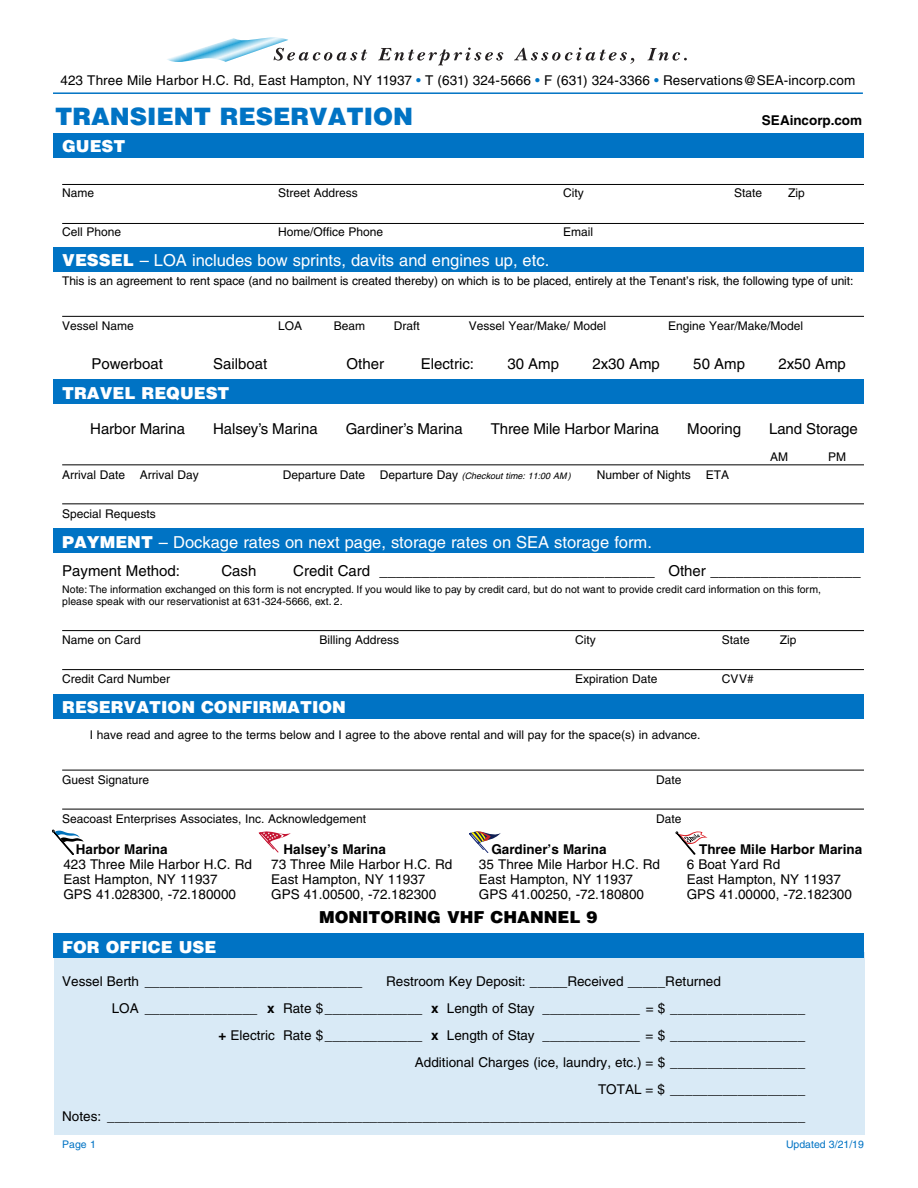
<style>
.page{position:relative;width:918px;height:1188px;background:#fff}
.page>*{position:absolute;margin:0;border:0;box-sizing:border-box;transform-origin:0 0}
.t1{font:900 24px "Helvetica";color:#0073c4}
.t2{font:16.5px "Helvetica";color:#fff}
.t3{font:900 16.5px "Helvetica";color:#fff}
.t4{font:900 16.5px "Helvetica";color:#000}
.t5{font:15px "Helvetica";color:#000}
.t6{font:13.5px/15px "Helvetica";color:#000}
.t7{font:700 13.5px "Helvetica";color:#000}
.t8{font:12px "Helvetica";color:#000}
.t9{font:10.5px/12.6px "Helvetica";color:#000}
.t10{font:10.5px "Helvetica";color:#0073c4}
.s1{color:#0073c4}
.s2{font-weight:900}
.s3{font-style:italic;font-size:9px}
.s4{color:#fff}
.s5{font-weight:700}
</style>
<div class="page">
<svg style="left:676px;top:831px;width:31px;height:23px"></svg>
<svg style="left:469px;top:831px;width:32px;height:22px"></svg>
<svg style="left:259px;top:831px;width:32px;height:21px"></svg>
<svg style="left:52px;top:830px;width:32px;height:25px"></svg>
<div style="left:54px;top:952px;width:810px;height:183px;background:#d9eaf6"></div>
<div style="left:54px;top:133px;width:810px;height:24px;background:#0073c4"></div>
<div style="left:54px;top:247px;width:810px;height:25px;background:#0073c4"></div>
<div style="left:54px;top:379px;width:810px;height:25px;background:#0073c4"></div>
<div style="left:54px;top:528px;width:810px;height:25px;background:#0073c4"></div>
<div style="left:54px;top:694px;width:810px;height:25px;background:#0073c4"></div>
<div style="left:54px;top:933px;width:810px;height:25px;background:#0073c4"></div>
<hr style="left:62px;top:184px;width:802px;height:1px;background:#000">
<hr style="left:62px;top:223px;width:802px;height:1px;background:#000">
<hr style="left:62px;top:316px;width:802px;height:1px;background:#000">
<hr style="left:62px;top:464px;width:802px;height:1px;background:#000">
<hr style="left:62px;top:503px;width:802px;height:1px;background:#000">
<hr style="left:62px;top:630px;width:802px;height:1px;background:#000">
<hr style="left:62px;top:669px;width:802px;height:1px;background:#000">
<hr style="left:62px;top:770px;width:802px;height:1px;background:#000">
<hr style="left:62px;top:809px;width:802px;height:1px;background:#000">
<hr style="left:53px;top:92px;width:810px;height:2px;background:#0073c4">
<svg style="left:167px;top:37px;width:200px;height:25px"></svg>
<svg style="left:378px;top:48px;width:125px;height:17px"></svg>
<svg style="left:514px;top:48px;width:120px;height:16px"></svg>
<svg style="left:647px;top:48px;width:40px;height:13px"></svg>
<p class="t6" style="left:61px;top:73px;width:796px">423 Three Mile Harbor H.C. Rd, East Hampton, NY 11937 <span class="s1">•</span> T (631) 324-5666 <span class="s1">•</span> F (631) 324-3366 <span class="s1">•</span> Reservations@SEA-incorp.com</p>
<h1 class="t1" style="left:55px;top:101px;width:360px">TRANSIENT RESERVATION</h1>
<p class="t7" style="left:762px;top:112px;width:102px">SEAincorp.com</p>
<p class="t3" style="left:62px;top:135px;width:65px">GUEST</p>
<p class="t8" style="left:62px;top:186px;width:34px">Name</p>
<p class="t8" style="left:278px;top:186px;width:81px">Street Address</p>
<p class="t8" style="left:563px;top:186px;width:22px">City</p>
<p class="t8" style="left:734px;top:186px;width:30px">State</p>
<p class="t8" style="left:788px;top:186px;width:18px">Zip</p>
<p class="t8" style="left:62px;top:225px;width:61px">Cell Phone</p>
<p class="t8" style="left:278px;top:225px;width:107px">Home/Office Phone</p>
<p class="t8" style="left:563px;top:225px;width:31px">Email</p>
<p class="t2" style="left:62px;top:250px;width:489px"><span class="s2">VESSEL</span> – LOA includes bow sprints, davits and engines up, etc.</p>
<p class="t8" style="left:62px;top:274px;width:793px">This is an agreement to rent space (and no bailment is created thereby) on which is to be placed, entirely at the Tenant’s risk, the following type of unit:</p>
<p class="t8" style="left:62px;top:319px;width:73px">Vessel Name</p>
<p class="t8" style="left:278px;top:319px;width:26px">LOA</p>
<p class="t8" style="left:334px;top:319px;width:33px">Beam</p>
<p class="t8" style="left:394px;top:319px;width:28px">Draft</p>
<p class="t8" style="left:469px;top:319px;width:139px">Vessel Year/Make/ Model</p>
<p class="t8" style="left:668px;top:319px;width:137px">Engine Year/Make/Model</p>
<p class="t5" style="left:91px;top:355px;width:73px">Powerboat</p>
<p class="t5" style="left:213px;top:355px;width:56px">Sailboat</p>
<p class="t5" style="left:347px;top:355px;width:39px">Other</p>
<p class="t5" style="left:421px;top:355px;width:55px">Electric:</p>
<p class="t5" style="left:507px;top:355px;width:53px">30 Amp</p>
<p class="t5" style="left:592px;top:355px;width:69px">2x30 Amp</p>
<p class="t5" style="left:693px;top:355px;width:53px">50 Amp</p>
<p class="t5" style="left:778px;top:355px;width:69px">2x50 Amp</p>
<p class="t3" style="left:62px;top:383px;width:169px">TRAVEL REQUEST</p>
<p class="t5" style="left:90px;top:420px;width:96px">Harbor Marina</p>
<p class="t5" style="left:213px;top:420px;width:106px">Halsey’s Marina</p>
<p class="t5" style="left:346px;top:420px;width:119px">Gardiner’s Marina</p>
<p class="t5" style="left:491px;top:420px;width:170px">Three Mile Harbor Marina</p>
<p class="t5" style="left:687px;top:420px;width:55px">Mooring</p>
<p class="t5" style="left:769px;top:420px;width:90px">Land Storage</p>
<p class="t8" style="left:62px;top:468px;width:138px">Arrival Date Arrival Day</p>
<p class="t8" style="left:283px;top:468px;width:290px">Departure Date Departure Day <span class="s3">(Checkout time: 11:00 AM )</span></p>
<p class="t8" style="left:597px;top:468px;width:134px">Number of Nights ETA</p>
<p class="t8" style="left:770px;top:450px;width:19px">AM</p>
<p class="t8" style="left:828px;top:450px;width:19px">PM</p>
<p class="t8" style="left:62px;top:507px;width:95px">Special Requests</p>
<p class="t2" style="left:62px;top:532px;width:591px"><span class="s2">PAYMENT</span> – Dockage rates on next page, storage rates on SEA storage form.</p>
<p class="t5" style="left:62px;top:562px;width:119px">Payment Method:</p>
<p class="t5" style="left:221px;top:562px;width:37px">Cash</p>
<p class="t5" style="left:293px;top:562px;width:569px">Credit Card _________________________________ Other __________________</p>
<p class="t9" style="left:62px;top:583px;width:760px">Note: The information exchanged on this form is not encrypted. If you would like to pay by credit card, but do not want to provide credit card information on this form, please speak with our reservationist at 631-324-5666, ext. 2.</p>
<p class="t8" style="left:62px;top:633px;width:80px">Name on Card</p>
<p class="t8" style="left:320px;top:633px;width:81px">Billing Address</p>
<p class="t8" style="left:575px;top:633px;width:22px">City</p>
<p class="t8" style="left:722px;top:633px;width:30px">State</p>
<p class="t8" style="left:780px;top:633px;width:18px">Zip</p>
<p class="t8" style="left:62px;top:672px;width:110px">Credit Card Number</p>
<p class="t8" style="left:575px;top:672px;width:84px">Expiration Date</p>
<p class="t8" style="left:722px;top:672px;width:33px">CVV#</p>
<p class="t3" style="left:62px;top:697px;width:285px">RESERVATION CONFIRMATION</p>
<p class="t8" style="left:62px;top:728px;width:640px"><span class="s4">□</span> I have read and agree to the terms below and I agree to the above rental and will pay for the space(s) in advance.</p>
<p class="t8" style="left:62px;top:773px;width:89px">Guest Signature</p>
<p class="t8" style="left:656px;top:773px;width:27px">Date</p>
<p class="t8" style="left:62px;top:812px;width:306px">Seacoast Enterprises Associates, Inc. Acknowledgement</p>
<p class="t8" style="left:656px;top:812px;width:27px">Date</p>
<p class="t7" style="left:76px;top:841px;width:93px">Harbor Marina</p>
<p class="t6" style="left:63px;top:857px;width:190px">423 Three Mile Harbor H.C. Rd<br>East Hampton, NY 11937<br>GPS 41.028300, -72.180000</p>
<p class="t7" style="left:284px;top:841px;width:104px">Halsey’s Marina</p>
<p class="t6" style="left:271px;top:857px;width:183px">73 Three Mile Harbor H.C. Rd<br>East Hampton, NY 11937<br>GPS 41.00500, -72.182300</p>
<p class="t7" style="left:491px;top:841px;width:117px">Gardiner’s Marina</p>
<p class="t6" style="left:479px;top:857px;width:183px">35 Three Mile Harbor H.C. Rd<br>East Hampton, NY 11937<br>GPS 41.00250, -72.180800</p>
<p class="t4" style="left:319px;top:907px;width:29px">MONITORING</p>
<p class="t4" style="left:447px;top:907px;width:71px">VHF CHANNEL</p>
<p class="t4" style="left:587px;top:907px;width:13px">9</p>
<p class="t7" style="left:699px;top:841px;width:165px">Three Mile Harbor Marina</p>
<p class="t6" style="left:687px;top:857px;width:167px">6 Boat Yard Rd<br>East Hampton, NY 11937<br>GPS 41.00000, -72.182300</p>
<p class="t3" style="left:62px;top:937px;width:156px">FOR OFFICE USE</p>
<p class="t6" style="left:62px;top:974px;width:302px">Vessel Berth _____________________________</p>
<p class="t6" style="left:386px;top:974px;width:336px">Restroom Key Deposit: _____Received _____Returned</p>
<p class="t6" style="left:112px;top:1001px;width:695px">LOA _______________ <span class="s5">x</span> Rate $_____________ <span class="s5">x</span> Length of Stay _____________ = $ __________________</p>
<p class="t6" style="left:219px;top:1028px;width:588px"><span class="s5">+</span> Electric Rate $_____________ <span class="s5">x</span> Length of Stay _____________ = $ __________________</p>
<p class="t6" style="left:415px;top:1055px;width:392px">Additional Charges (ice, laundry, etc.) = $ __________________</p>
<p class="t6" style="left:598px;top:1082px;width:209px">TOTAL = $ __________________</p>
<p class="t6" style="left:62px;top:1109px;width:745px">Notes: _____________________________________________________________________________________________</p>
<p class="t10" style="left:62px;top:1138px;width:35px">Page 1</p>
<p class="t10" style="left:786px;top:1138px;width:79px">Updated 3/21/19</p>
</div>
